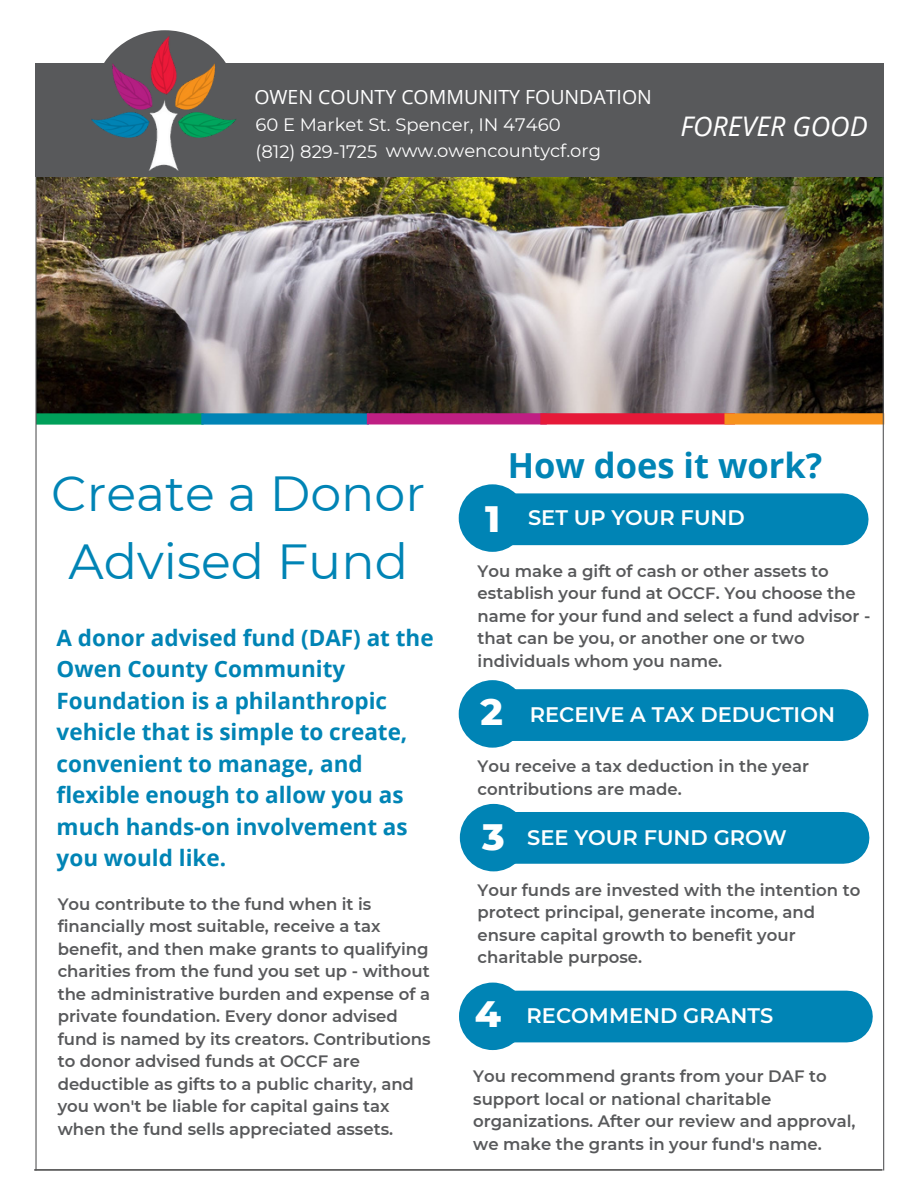
<style>
.page{position:relative;width:918px;height:1188px;background:#fff}
.page>*{position:absolute;margin:0;border:0;box-sizing:border-box;transform-origin:0 0}
.t1{font:49.2px/68.7px "Montserrat";color:#0084b5;text-align:center}
.t2{font:800 37.5px "Montserrat";color:#fff}
.t3{font:700 34.5px "Open Sans";color:#0084b5}
.t4{font:italic 27px "Open Sans";color:#fff}
.t5{font:700 22.5px/31.5px "Open Sans";color:#0084b5}
.t6{font:600 21px "Montserrat";color:#fff}
.t7{font:19.5px "Open Sans";color:#fff}
.t8{font:18px "Montserrat";color:#fff}
.t9{font:600 16.5px/22.5px "Montserrat";color:#58595b}
</style>
<div class="page">
<hr style="left:34px;top:1169px;width:849px;height:2px;background:#000">
<img style="left:37px;top:176px;width:845px;height:237px">
<div style="left:35px;top:63px;width:849px;height:113px;background:#58595b"></div>
<div style="left:36px;top:413px;width:168px;height:12px;background:#00a05a"></div>
<div style="left:201px;top:413px;width:168px;height:12px;background:#0084b5"></div>
<div style="left:367px;top:413px;width:180px;height:11px;background:#bf1f83"></div>
<div style="left:540px;top:413px;width:195px;height:11px;background:#e61938"></div>
<div style="left:725px;top:413px;width:159px;height:12px;background:#f7921c"></div>
<svg style="left:882px;top:176px;width:3px;height:995px"></svg>
<div style="left:92px;top:30px;width:146px;height:147px;background:#58595b;border-radius:50%"></div>
<img style="left:92px;top:37px;width:145px;height:134px">
<hr style="left:35px;top:65px;width:2px;height:1106px;background:#58595b">
<div style="left:509px;top:493px;width:334px;height:52px;background:#0084b5"></div>
<div style="left:459px;top:484px;width:67px;height:68px;background:#0084b5;border-radius:50%"></div>
<div style="left:509px;top:689px;width:334px;height:52px;background:#0084b5"></div>
<div style="left:459px;top:680px;width:67px;height:68px;background:#0084b5;border-radius:50%"></div>
<div style="left:459px;top:983px;width:67px;height:67px;background:#0084b5;border-radius:50%"></div>
<div style="left:460px;top:804px;width:67px;height:67px;background:#0084b5;border-radius:50%"></div>
<div style="left:509px;top:812px;width:334px;height:52px;background:#0084b5"></div>
<div style="left:513px;top:991px;width:334px;height:51px;background:#0084b5"></div>
<p class="t7" style="left:254px;top:83px;width:399px">OWEN COUNTY COMMUNITY FOUNDATION</p>
<p class="t8" style="left:255px;top:114px;width:307px">60 E Market St. Spencer, IN 47460</p>
<p class="t4" style="left:680px;top:107px;width:189px">FOREVER GOOD</p>
<p class="t8" style="left:255px;top:141px;width:123px">(812) 829-1725</p>
<p class="t8" style="left:386px;top:140px;width:217px">www.owencountycf.org</p>
<p class="t1" style="left:51px;top:459px;width:375px">Create a Donor<br>Advised Fund</p>
<p class="t5" style="left:57px;top:621px;width:379px">A donor advised fund (DAF) at the<br>Owen County Community<br>Foundation is a philanthropic vehicle that is simple to create, convenient to manage, and flexible enough to allow you as much hands-on involvement as you would like.</p>
<p class="t9" style="left:58px;top:892px;width:374px">You contribute to the fund when it is financially most suitable, receive a tax benefit, and then make grants to qualifying charities from the fund you set up - without the administrative burden and expense of a private foundation. Every donor advised fund is named by its creators. Contributions to donor advised funds at OCCF are deductible as gifts to a public charity, and you won't be liable for capital gains tax when the fund sells appreciated assets.</p>
<p class="t3" style="left:508px;top:441px;width:316px">How does it work?</p>
<p class="t2" style="left:485px;top:496px;width:17px">1</p>
<p class="t6" style="left:528px;top:505px;width:218px">SET UP YOUR FUND</p>
<p class="t9" style="left:478px;top:560px;width:394px">You make a gift of cash or other assets to establish your fund at OCCF. You choose the name for your fund and select a fund advisor - that can be you, or another one or two individuals whom you name.</p>
<p class="t2" style="left:481px;top:689px;width:24px">2</p>
<p class="t6" style="left:530px;top:702px;width:307px">RECEIVE A TAX DEDUCTION</p>
<p class="t9" style="left:478px;top:755px;width:333px">You receive a tax deduction in the year contributions are made.</p>
<p class="t2" style="left:482px;top:814px;width:24px">3</p>
<p class="t6" style="left:527px;top:824px;width:261px">SEE YOUR FUND GROW</p>
<p class="t9" style="left:478px;top:878px;width:384px">Your funds are invested with the intention to protect principal, generate income, and ensure capital growth to benefit your charitable purpose.</p>
<p class="t2" style="left:475px;top:991px;width:28px">4</p>
<p class="t6" style="left:527px;top:1003px;width:248px">RECOMMEND GRANTS</p>
<p class="t9" style="left:473px;top:1065px;width:384px">You recommend grants from your DAF to support local or national charitable organizations. After our review and approval, we make the grants in your fund's name.</p>
</div>
